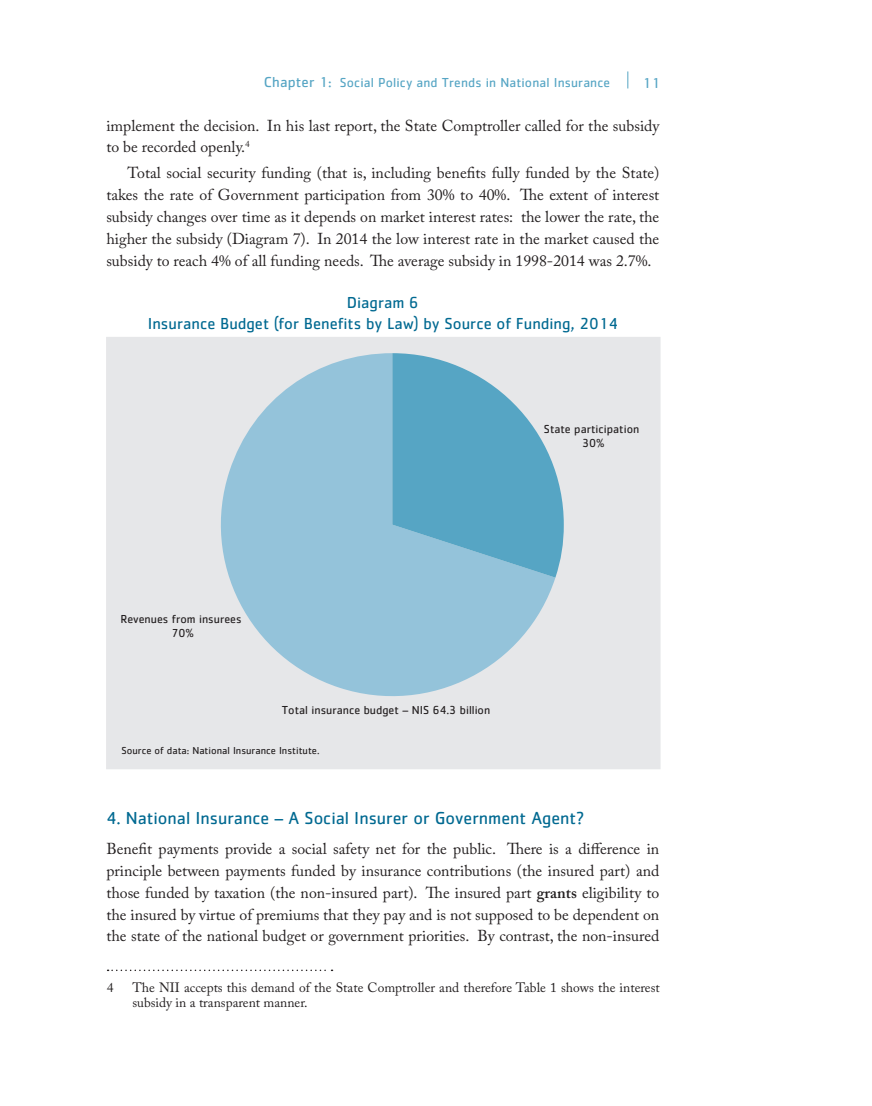
<style>
.page{position:relative;width:872px;height:1106px;background:#fff}
.page>*{position:absolute;margin:0;border:0;box-sizing:border-box;transform-origin:0 0}
.t1{font:18px "Cachet Std";color:#006991}
.t2{font:16.5px/21px "Cachet Std";color:#006991;text-align:center}
.t3{font:15.75px/21.8px "Adobe Caslon Pro";color:#231f20;text-align:justify}
.t4{font:15px "Cachet Std";color:#56a5c4}
.t5{font:13.5px/14.2px "Adobe Caslon Pro";color:#231f20}
.t6{font:13.5px "Cachet Std";letter-spacing:.01em;color:#56a5c4}
.t7{font:12px/13.5px "Cachet Std";color:#231f20;text-align:center}
.t8{font:10.5px "Cachet Std";color:#231f20}
.s1{font-size:15px}
.s2{font-weight:600}
</style>
<div class="page">
<svg style="left:627px;top:71px;width:1px;height:17px"></svg>
<svg style="left:108px;top:969px;width:224px;height:2px"></svg>
<div style="left:107px;top:337px;width:553px;height:431px;background:#e6e7e9"></div>
<div style="left:106px;top:337px;width:554px;height:432px;border:2px solid #e6e7e9"></div>
<svg style="left:220px;top:353px;width:335px;height:344px;fill:#94c3da"></svg>
<svg style="left:392px;top:353px;width:172px;height:224px"></svg>
<p class="t6" style="left:264px;top:74px;width:348px"><span class="s1">Chapter 1:</span> Social Policy and Trends in National Insurance</p>
<p class="t4" style="left:642px;top:74px;width:19px">11</p>
<p class="t3" style="left:106px;top:114px;width:554px">implement the decision. In his last report, the State Comptroller called for the subsidy to be recorded openly.<sup>4</sup></p>
<p class="t3" style="left:106px;top:162px;width:554px;text-indent:21px">Total social security funding (that is, including benefits fully funded by the State) takes the rate of Government participation from 30% to 40%. The extent of interest subsidy changes over time as it depends on market interest rates: the lower the rate, the higher the subsidy (Diagram 7). In 2014 the low interest rate in the market caused the subsidy to reach 4% of all funding needs. The average subsidy in 1998-2014 was 2.7%.</p>
<p class="t2" style="left:148px;top:291px;width:471px">Diagram 6<br>Insurance Budget (for Benefits by Law) by Source of Funding, 2014</p>
<p class="t7" style="left:544px;top:422px;width:97px">State participation<br>30%</p>
<p class="t7" style="left:120px;top:612px;width:123px">Revenues from insurees<br>70%</p>
<p class="t7" style="left:282px;top:703px;width:210px">Total insurance budget – NIS 64.3 billion</p>
<p class="t8" style="left:122px;top:744px;width:199px">Source of data: National Insurance Institute.</p>
<p class="t1" style="left:106px;top:807px;width:480px">4. National Insurance – A Social Insurer or Government Agent?</p>
<p class="t3" style="left:106px;top:838px;width:554px">Benefit payments provide a social safety net for the public. There is a difference in principle between payments funded by insurance contributions (the insured part) and those funded by taxation (the non-insured part). The insured part <span class="s2">grants</span> eligibility to the insured by virtue of premiums that they pay and is not supposed to be dependent on the state of the national budget or government priorities. By contrast, the non-insured</p>
<p class="t5" style="left:107px;top:980px;width:8px">4</p>
<p class="t5" style="left:132px;top:980px;width:529px">The NII accepts this demand of the State Comptroller and therefore Table 1 shows the interest subsidy in a transparent manner.</p>
</div>
